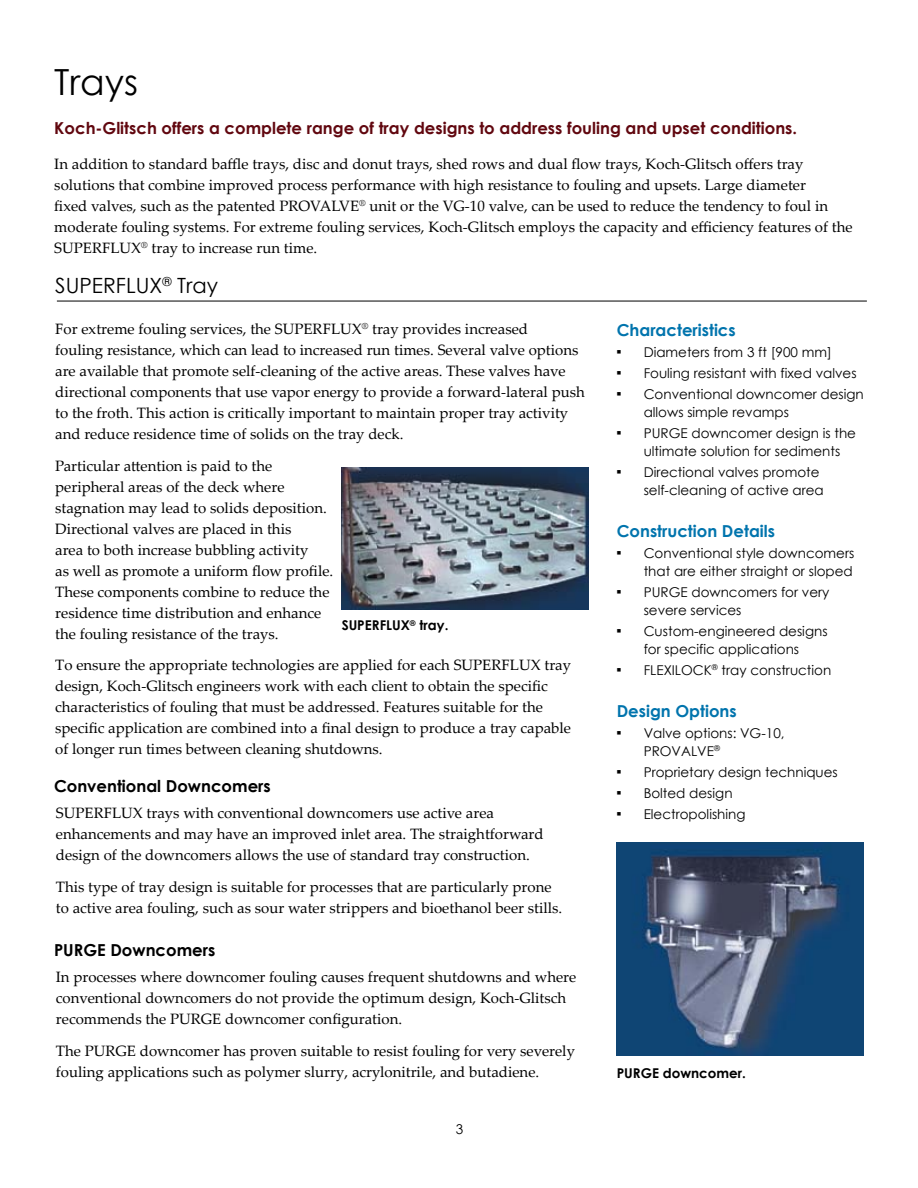
<style>
.page{position:relative;width:918px;height:1188px;background:#fff}
.page>*{position:absolute;margin:0;border:0;box-sizing:border-box;transform-origin:0 0}
.t1{font:36px "Century Gothic";color:#000}
.t2{font:21px "Century Gothic";color:#000}
.t3{font:700 16.5px "Century Gothic";color:#61070f}
.t4{font:700 16.5px "Century Gothic";color:#0074ad}
.t5{font:700 16.5px "Century Gothic";color:#000}
.t6{font:15px/21px "Palatino Linotype";color:#000}
.t7{font:13.5px/18px "Century Gothic";color:#000}
.t8{font:700 13.5px "Century Gothic";color:#000}
</style>
<div class="page">
<hr style="left:57px;top:301px;width:810px;height:1px;background:#000">
<img style="left:342px;top:468px;width:247px;height:142px">
<img style="left:617px;top:842px;width:247px;height:213px">
<h1 class="t1" style="left:54px;top:56px;width:86px">Trays</h1>
<p class="t3" style="left:54px;top:116px;width:744px">Koch-Glitsch offers a complete range of tray designs to address fouling and upset conditions.</p>
<p class="t6" style="left:54px;top:153px;width:800px">In addition to standard baffle trays, disc and donut trays, shed rows and dual flow trays, Koch-Glitsch offers tray solutions that combine improved process performance with high resistance to fouling and upsets. Large diameter<br>fixed valves, such as the patented PROVALVE<sup>®</sup> unit or the VG‐10 valve, can be used to reduce the tendency to foul in moderate fouling systems. For extreme fouling services, Koch‐Glitsch employs the capacity and efficiency features of the SUPERFLUX<sup>®</sup> tray to increase run time.</p>
<h2 class="t2" style="left:55px;top:271px;width:164px">SUPERFLUX<sup>®</sup> Tray</h2>
<p class="t6" style="left:55px;top:318px;width:531px">For extreme fouling services, the SUPERFLUX<sup>®</sup> tray provides increased<br>fouling resistance, which can lead to increased run times. Several valve options are available that promote self‐cleaning of the active areas. These valves have directional components that use vapor energy to provide a forward‐lateral push to the froth. This action is critically important to maintain proper tray activity and reduce residence time of solids on the tray deck.</p>
<p class="t6" style="left:55px;top:455px;width:280px">Particular attention is paid to the peripheral areas of the deck where stagnation may lead to solids deposition.<br>Directional valves are placed in this<br>area to both increase bubbling activity<br>as well as promote a uniform flow profile.<br>These components combine to reduce the residence time distribution and enhance the fouling resistance of the trays.</p>
<p class="t6" style="left:55px;top:654px;width:517px">To ensure the appropriate technologies are applied for each SUPERFLUX tray design, Koch‐Glitsch engineers work with each client to obtain the specific characteristics of fouling that must be addressed. Features suitable for the specific application are combined into a final design to produce a tray capable of longer run times between cleaning shutdowns.</p>
<p class="t8" style="left:342px;top:615px;width:108px">SUPERFLUX<sup>®</sup> tray.</p>
<p class="t5" style="left:54px;top:773px;width:218px">Conventional Downcomers</p>
<p class="t6" style="left:56px;top:802px;width:489px">SUPERFLUX trays with conventional downcomers use active area enhancements and may have an improved inlet area. The straightforward design of the downcomers allows the use of standard tray construction.</p>
<p class="t6" style="left:56px;top:876px;width:508px">This type of tray design is suitable for processes that are particularly prone to active area fouling, such as sour water strippers and bioethanol beer stills.</p>
<p class="t5" style="left:54px;top:937px;width:163px">PURGE Downcomers</p>
<p class="t6" style="left:56px;top:966px;width:522px">In processes where downcomer fouling causes frequent shutdowns and where conventional downcomers do not provide the optimum design, Koch-Glitsch recommends the PURGE downcomer configuration.</p>
<p class="t6" style="left:56px;top:1040px;width:521px">The PURGE downcomer has proven suitable to resist fouling for very severely fouling applications such as polymer slurry, acrylonitrile, and butadiene.</p>
<p class="t7" style="left:456px;top:1120px;width:9px">3</p>
<p class="t4" style="left:617px;top:317px;width:121px">Characteristics</p>
<p class="t7" style="left:617px;top:343px;width:217px">■ Diameters from 3 ft [900 mm]</p>
<p class="t7" style="left:617px;top:364px;width:241px">■ Fouling resistant with fixed valves</p>
<p class="t7" style="left:644px;top:385px;width:222px;text-indent:-27px">■ Conventional downcomer design allows simple revamps</p>
<p class="t7" style="left:644px;top:424px;width:214px;text-indent:-27px">■ PURGE downcomer design is the ultimate solution for sediments</p>
<p class="t7" style="left:644px;top:463px;width:182px;text-indent:-27px">■ Directional valves promote self-cleaning of active area</p>
<p class="t4" style="left:617px;top:518px;width:160px">Construction Details</p>
<p class="t7" style="left:617px;top:544px;width:239px;text-align:right">■ Conventional style downcomers that are either straight or sloped</p>
<p class="t7" style="left:644px;top:583px;width:187px;text-indent:-27px">■ PURGE downcomers for very severe services</p>
<p class="t7" style="left:617px;top:622px;width:212px;text-align:center">■ Custom-engineered designs for specific applications</p>
<p class="t7" style="left:617px;top:661px;width:216px">■ FLEXILOCK<sup>®</sup> tray construction</p>
<p class="t4" style="left:617px;top:698px;width:122px">Design Options</p>
<p class="t7" style="left:644px;top:724px;width:142px;text-indent:-27px">■ Valve options: VG-10,<br>PROVALVE<sup>®</sup></p>
<p class="t7" style="left:617px;top:763px;width:223px">■ Proprietary design techniques</p>
<p class="t7" style="left:617px;top:784px;width:117px">■ Bolted design</p>
<p class="t7" style="left:617px;top:805px;width:130px">■ Electropolishing</p>
<p class="t8" style="left:617px;top:1063px;width:131px">PURGE downcomer.</p>
</div>
